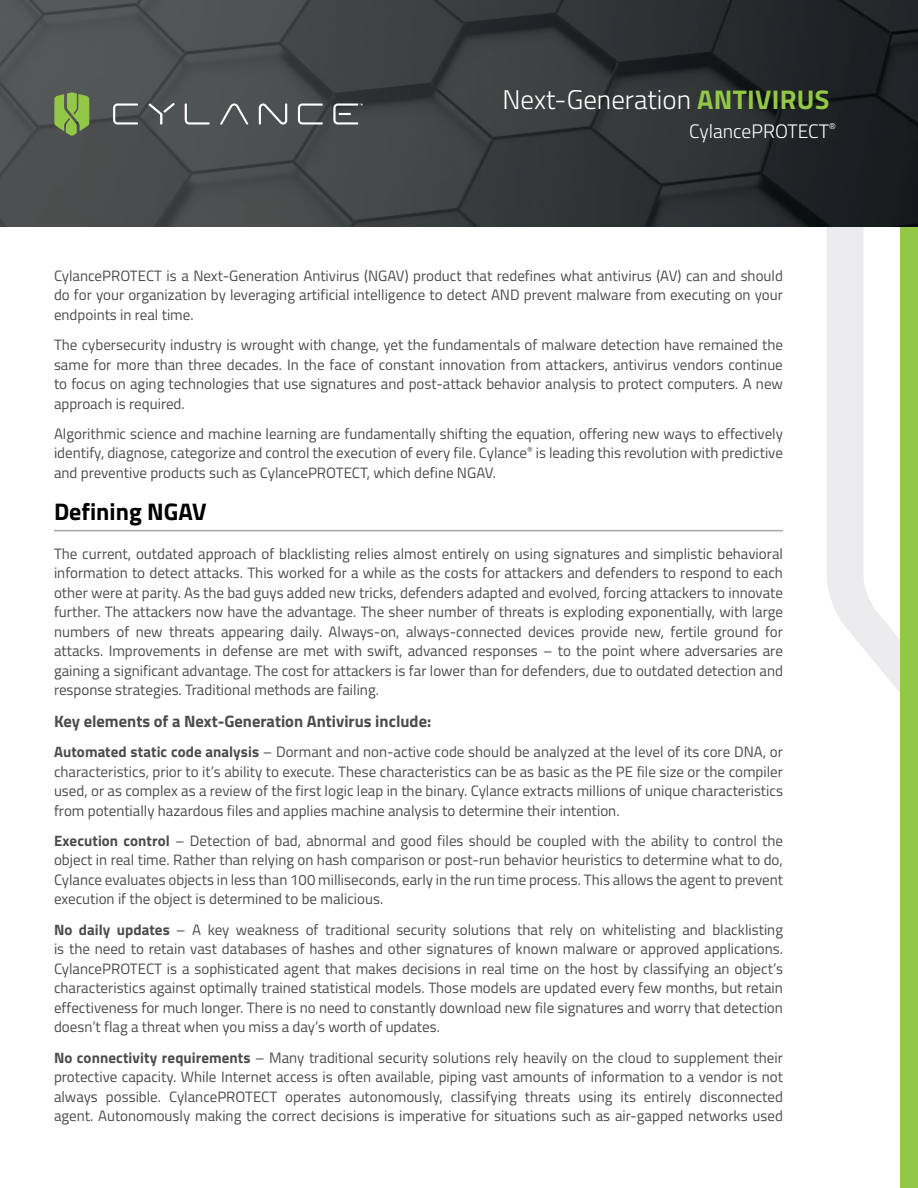
<style>
.page{position:relative;width:918px;height:1188px;background:#fff}
.page>*{position:absolute;margin:0;border:0;box-sizing:border-box;transform-origin:0 0}
.t1{font:300 27px "Titillium";color:#fff}
.PrgrphHeads_DtSht_Lf{font:700 24px "Titillium";color:#000}
.t2{font:300 19.5px "Titillium";color:#fff}
.Bold__Subhead{font:700 16.5px "Titillium";color:#4b4c4d}
.BdyCpy{font:15px/19.5px "Titillium";color:#4b4c4d;text-align:justify}
.BdyCpy_Last_Prgrph{font:15px/19.5px "Titillium";color:#4b4c4d;text-align:justify}
.s1{font-weight:700;color:#92c846}
.s2{font-weight:700}
</style>
<div class="page">
<svg style="left:827px;top:227px;width:73px;height:465px"></svg>
<div style="left:900px;top:0;width:18px;height:1188px;background:#92c846"></div>
<img style="left:0;top:0;width:918px;height:227px">
<hr style="left:54px;top:530px;width:729px;height:1px;background:#a8a9ad">
<svg style="left:259px;top:103px;width:28px;height:22px"></svg>
<svg style="left:113px;top:103px;width:25px;height:22px"></svg>
<svg style="left:185px;top:103px;width:25px;height:22px"></svg>
<svg style="left:298px;top:103px;width:25px;height:22px"></svg>
<svg style="left:54px;top:92px;width:35px;height:44px;background:#7da449"></svg>
<svg style="left:148px;top:103px;width:27px;height:22px"></svg>
<svg style="left:220px;top:103px;width:28px;height:22px"></svg>
<svg style="left:333px;top:103px;width:30px;height:22px"></svg>
<p class="t1" style="left:502px;top:80px;width:328px">Next-Generation <span class="s1">ANTIVIRUS</span></p>
<p class="t2" style="left:689px;top:117px;width:148px">CylancePROTECT<sup>®</sup></p>
<p class="BdyCpy" style="left:54px;top:265px;width:730px">CylancePROTECT is a Next-Generation Antivirus (NGAV) product that redefines what antivirus (AV) can and should do for your organization by leveraging artificial intelligence to detect AND prevent malware from executing on your endpoints in real time.</p>
<p class="BdyCpy" style="left:54px;top:334px;width:731px">The cybersecurity industry is wrought with change, yet the fundamentals of malware detection have remained the same for more than three decades. In the face of constant innovation from attackers, antivirus vendors continue to focus on aging technologies that use signatures and post-attack behavior analysis to protect computers. A new approach is required.</p>
<p class="BdyCpy_Last_Prgrph" style="left:54px;top:423px;width:730px">Algorithmic science and machine learning are fundamentally shifting the equation, offering new ways to effectively identify, diagnose, categorize and control the execution of every file. Cylance<sup>®</sup> is leading this revolution with predictive and preventive products such as CylancePROTECT, which define NGAV.</p>
<p class="PrgrphHeads_DtSht_Lf" style="left:54px;top:493px;width:154px">Defining NGAV</p>
<p class="BdyCpy" style="left:54px;top:543px;width:731px">The current, outdated approach of blacklisting relies almost entirely on using signatures and simplistic behavioral information to detect attacks. This worked for a while as the costs for attackers and defenders to respond to each other were at parity. As the bad guys added new tricks, defenders adapted and evolved, forcing attackers to innovate further. The attackers now have the advantage. The sheer number of threats is exploding exponentially, with large numbers of new threats appearing daily. Always-on, always-connected devices provide new, fertile ground for attacks. Improvements in defense are met with swift, advanced responses – to the point where adversaries are gaining a significant advantage. The cost for attackers is far lower than for defenders, due to outdated detection and response strategies. Traditional methods are failing.</p>
<p class="Bold__Subhead" style="left:54px;top:708px;width:379px">Key elements of a Next-Generation Antivirus include:</p>
<p class="BdyCpy" style="left:54px;top:741px;width:731px"><span class="s2">Automated static code analysis</span> – Dormant and non-active code should be analyzed at the level of its core DNA, or characteristics, prior to it’s ability to execute. These characteristics can be as basic as the PE file size or the compiler used, or as complex as a review of the first logic leap in the binary. Cylance extracts millions of unique characteristics from potentially hazardous files and applies machine analysis to determine their intention.</p>
<p class="BdyCpy" style="left:54px;top:830px;width:730px"><span class="s2">Execution control</span> – Detection of bad, abnormal and good files should be coupled with the ability to control the object in real time. Rather than relying on hash comparison or post-run behavior heuristics to determine what to do, Cylance evaluates objects in less than 100 milliseconds, early in the run time process. This allows the agent to prevent execution if the object is determined to be malicious.</p>
<p class="BdyCpy" style="left:54px;top:919px;width:731px"><span class="s2">No daily updates</span> – A key weakness of traditional security solutions that rely on whitelisting and blacklisting is the need to retain vast databases of hashes and other signatures of known malware or approved applications.<br>CylancePROTECT is a sophisticated agent that makes decisions in real time on the host by classifying an object’s characteristics against optimally trained statistical models. Those models are updated every few months, but retain effectiveness for much longer. There is no need to constantly download new file signatures and worry that detection doesn’t flag a threat when you miss a day’s worth of updates.</p>
<p class="BdyCpy" style="left:54px;top:1047px;width:731px"><span class="s2">No connectivity requirements</span> – Many traditional security solutions rely heavily on the cloud to supplement their protective capacity. While Internet access is often available, piping vast amounts of information to a vendor is not always possible. CylancePROTECT operates autonomously, classifying threats using its entirely disconnected agent. Autonomously making the correct decisions is imperative for situations such as air-gapped networks used</p>
</div>
